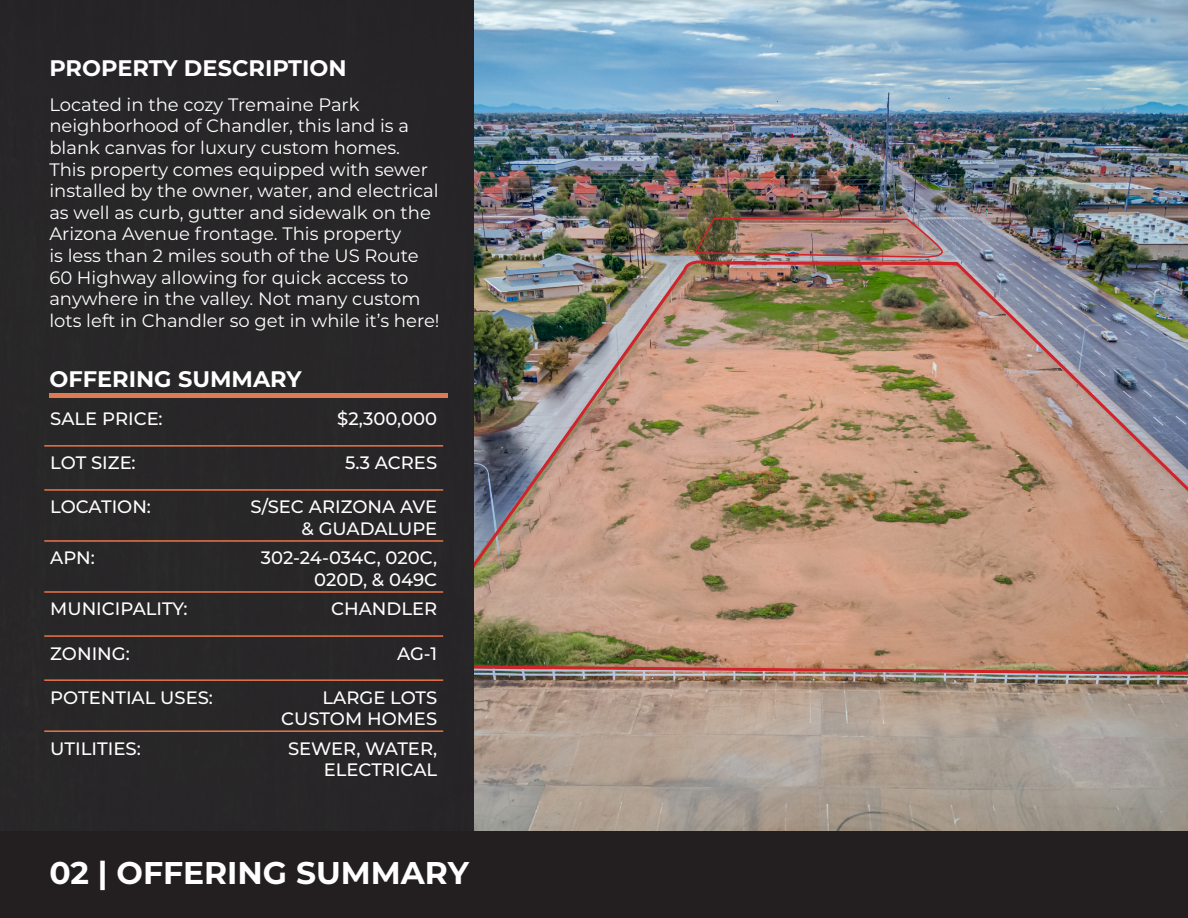
<style>
.page{position:relative;width:1188px;height:918px;background:#fff}
.page>*{position:absolute;margin:0;border:0;box-sizing:border-box;transform-origin:0 0}
.t1{font:700 31.35px "Montserrat";color:#fff}
.t2{font:700 22.5px "Montserrat";color:#fff}
.t3{font:18px/21.6px "Montserrat";color:#fff}
.t4{font:500 18px/21.6px "Montserrat";color:#fff;text-align:right}
</style>
<div class="page">
<img style="left:473px;top:0;width:715px;height:831px">
<img style="left:473px;top:258px;width:715px;height:420px">
<div style="left:0;top:0;width:473px;height:831px;background:#282628"></div>
<hr style="left:44px;top:445px;width:195px;height:2px;background:#ec7448">
<hr style="left:239px;top:445px;width:204px;height:2px;background:#ec7448">
<hr style="left:44px;top:489px;width:195px;height:2px;background:#ec7448">
<hr style="left:239px;top:489px;width:204px;height:2px;background:#ec7448">
<hr style="left:44px;top:540px;width:195px;height:2px;background:#ec7448">
<hr style="left:239px;top:540px;width:204px;height:2px;background:#ec7448">
<hr style="left:44px;top:591px;width:195px;height:2px;background:#ec7448">
<hr style="left:239px;top:591px;width:204px;height:2px;background:#ec7448">
<hr style="left:44px;top:635px;width:195px;height:2px;background:#ec7448">
<hr style="left:239px;top:635px;width:204px;height:2px;background:#ec7448">
<hr style="left:44px;top:679px;width:195px;height:2px;background:#ec7448">
<hr style="left:239px;top:679px;width:204px;height:2px;background:#ec7448">
<hr style="left:44px;top:730px;width:195px;height:2px;background:#ec7448">
<hr style="left:239px;top:730px;width:204px;height:2px;background:#ec7448">
<div style="left:49px;top:393px;width:398px;height:5px;background:#de7b53"></div>
<div style="left:0;top:831px;width:1188px;height:87px;background:#231f20"></div>
<img style="left:693px;top:217px;width:252px;height:42px">
<p class="t2" style="left:49px;top:52px;width:299px">PROPERTY DESCRIPTION</p>
<p class="t3" style="left:49px;top:93px;width:392px">Located in the cozy Tremaine Park neighborhood of Chandler, this land is a blank canvas for luxury custom homes.<br>This property comes equipped with sewer installed by the owner, water, and electrical as well as curb, gutter and sidewalk on the Arizona Avenue frontage. This property<br>is less than 2 miles south of the US Route 60 Highway allowing for quick access to anywhere in the valley. Not many custom lots left in Chandler so get in while it’s here!</p>
<p class="t2" style="left:49px;top:363px;width:254px">OFFERING SUMMARY</p>
<p class="t4" style="left:50px;top:407px;width:114px">SALE PRICE:</p>
<p class="t4" style="left:337px;top:407px;width:101px">$2,300,000</p>
<p class="t4" style="left:50px;top:451px;width:87px">LOT SIZE:</p>
<p class="t4" style="left:345px;top:451px;width:94px">5.3 ACRES</p>
<p class="t4" style="left:50px;top:495px;width:102px">LOCATION:</p>
<p class="t4" style="left:251px;top:495px;width:188px">S/SEC ARIZONA AVE &amp; GUADALUPE</p>
<p class="t4" style="left:50px;top:546px;width:46px">APN:</p>
<p class="t4" style="left:261px;top:546px;width:178px">302-24-034C, 020C,<br>020D, &amp; 049C</p>
<p class="t4" style="left:50px;top:598px;width:139px">MUNICIPALITY:</p>
<p class="t4" style="left:331px;top:598px;width:108px">CHANDLER</p>
<p class="t4" style="left:50px;top:642px;width:81px">ZONING:</p>
<p class="t4" style="left:397px;top:642px;width:42px">AG-1</p>
<p class="t4" style="left:50px;top:686px;width:164px">POTENTIAL USES:</p>
<p class="t4" style="left:281px;top:686px;width:157px">LARGE LOTS<br>CUSTOM HOMES</p>
<p class="t4" style="left:50px;top:737px;width:92px">UTILITIES:</p>
<p class="t4" style="left:288px;top:737px;width:151px">SEWER, WATER,<br>ELECTRICAL</p>
<p class="t1" style="left:49px;top:850px;width:421px">02 | OFFERING SUMMARY</p>
</div>
